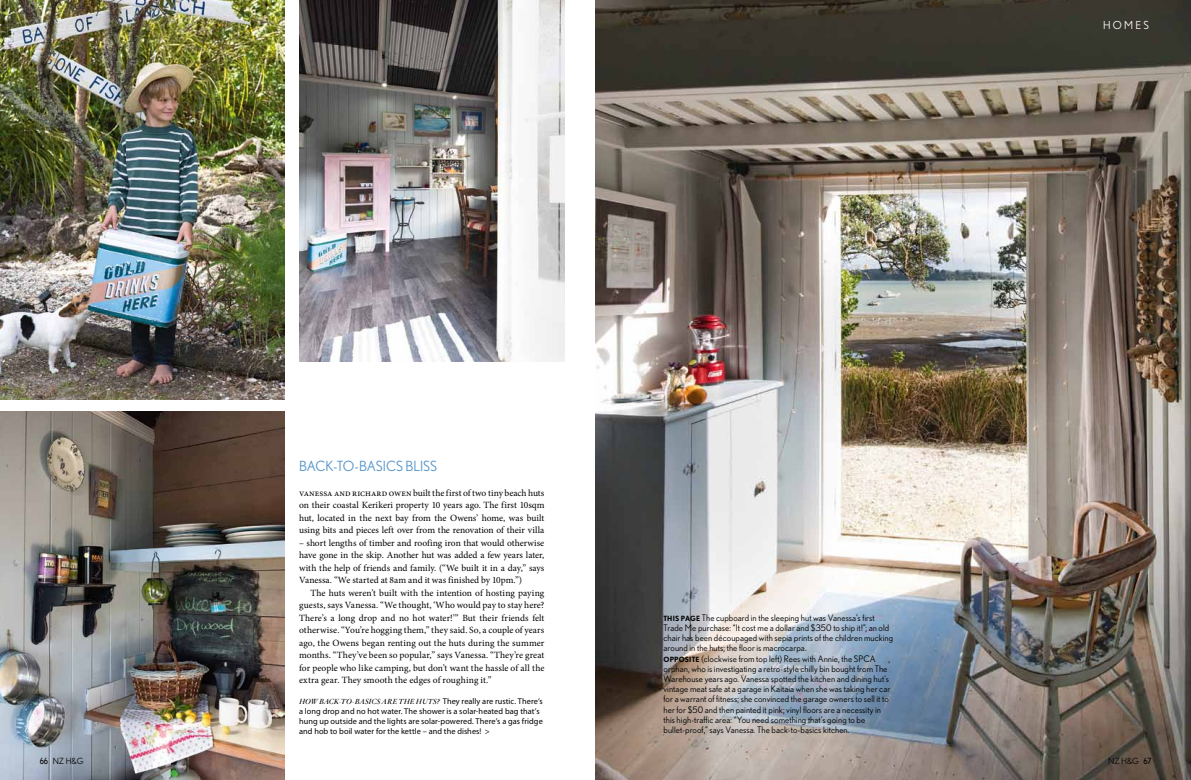
<style>
.page{position:relative;width:1191px;height:780px;background:#fff}
.page>*{position:absolute;margin:0;border:0;box-sizing:border-box;transform-origin:0 0}
.t1{font:14px "Nobel";letter-spacing:-.01em;color:#5293c8}
.t2{font:11px "Nobel";color:#fff}
.t3{font:9.5px/12.5px "Minion Pro";letter-spacing:.005em;color:#000;text-align:justify}
.t4{font:9px/10.2px "Nobel";letter-spacing:.005em;color:#000}
.t5{font:8.5px "Nobel";color:#000}
.t6{font:8.3px/10.2px "Myriad Pro";letter-spacing:.01em;color:#000}
.t7{font:italic 700 7.2px "Hoefler Titling";letter-spacing:.015em;color:#000}
.s1{font-family:"Myriad Pro";font-weight:400;font-style:normal;font-size:8.3px}
.s2{font-weight:700;font-size:7.2px}
.s3{font-style:inherit}
</style>
<div class="page">
<img style="left:595px;top:0;width:596px;height:780px">
<img style="left:0;top:0;width:285px;height:400px">
<img style="left:299px;top:0;width:265px;height:361px">
<img style="left:0;top:411px;width:285px;height:369px">
<h1 class="t1" style="left:299px;top:457px;width:139px">BACK-TO-BASICS BLISS</h1>
<p class="t3" style="left:299px;top:486px;width:247px">vanessa and richard owen built the first of two tiny beach huts on their coastal Kerikeri property 10 years ago. The first 10sqm hut, located in the next bay from the Owens’ home, was built using bits and pieces left over from the renovation of their villa</p>
<p class="t3" style="left:299px;top:536px;width:247px">– short lengths of timber and roofing iron that would otherwise have gone in the skip. Another hut was added a few years later, with the help of friends and family. (“We built it in a day,” says Vanessa. “We started at 8am and it was finished by 10pm.”)</p>
<p class="t3" style="left:299px;top:586px;width:247px;text-indent:11px">The huts weren’t built with the intention of hosting paying guests, says Vanessa. “We thought, ‘Who would pay to stay here?<br>There’s a long drop and no hot water!’” But their friends felt otherwise. “You’re hogging them,” they said. So, a couple of years ago, the Owens began renting out the huts during the summer months. “They’ve been so popular,” says Vanessa. “They’re great for people who like camping, but don’t want the hassle of all the extra gear. They smooth the edges of roughing it.”</p>
<p class="t7" style="left:299px;top:697px;width:245px">HOW BACK-TO-BASICS ARE THE HUTS? <span class="s1">They really are rustic. There’s</span></p>
<p class="t6" style="left:299px;top:706px;width:245px">a long drop and no hot water. The shower is a solar-heated bag that’s hung up outside and the lights are solar-powered. There’s a gas fridge and hob to boil water for the kettle – and the dishes! &gt;</p>
<p class="t4" style="left:663px;top:612px;width:231px"><span class="s2">THIS PAGE</span> The cupboard in the sleeping hut was Vanessa’s first Trade Me purchase: “It cost me a dollar and $350 to ship it!”; an old chair has been découpaged with sepia prints of the children mucking around in the huts; the floor is macrocarpa.<br><span class="s2">OPPOSITE</span> (clockwise from top left) Rees with Annie, the SPCA orphan, who is investigating a retro-style chilly bin bought from The Warehouse years ago. Vanessa spotted the kitchen and dining hut’s vintage meat safe at a garage in Kaitaia when she was taking her car for a warrant of fitness; she convinced the garage owners to sell it to her for $50 and then painted it pink; vinyl floors are a necessity in this high-traffic area: “You need something that’s going to be bullet-proof,” says Vanessa. The back-to-basics kitchen.</p>
<p class="t2" style="left:1103px;top:18px;width:46px">ho mes</p>
<p class="t5" style="left:40px;top:755px;width:45px"><span class="s3">66</span> NZ H&amp;G</p>
<p class="t5" style="left:1108px;top:755px;width:45px">NZ H&amp;G <span class="s3">67</span></p>
</div>
